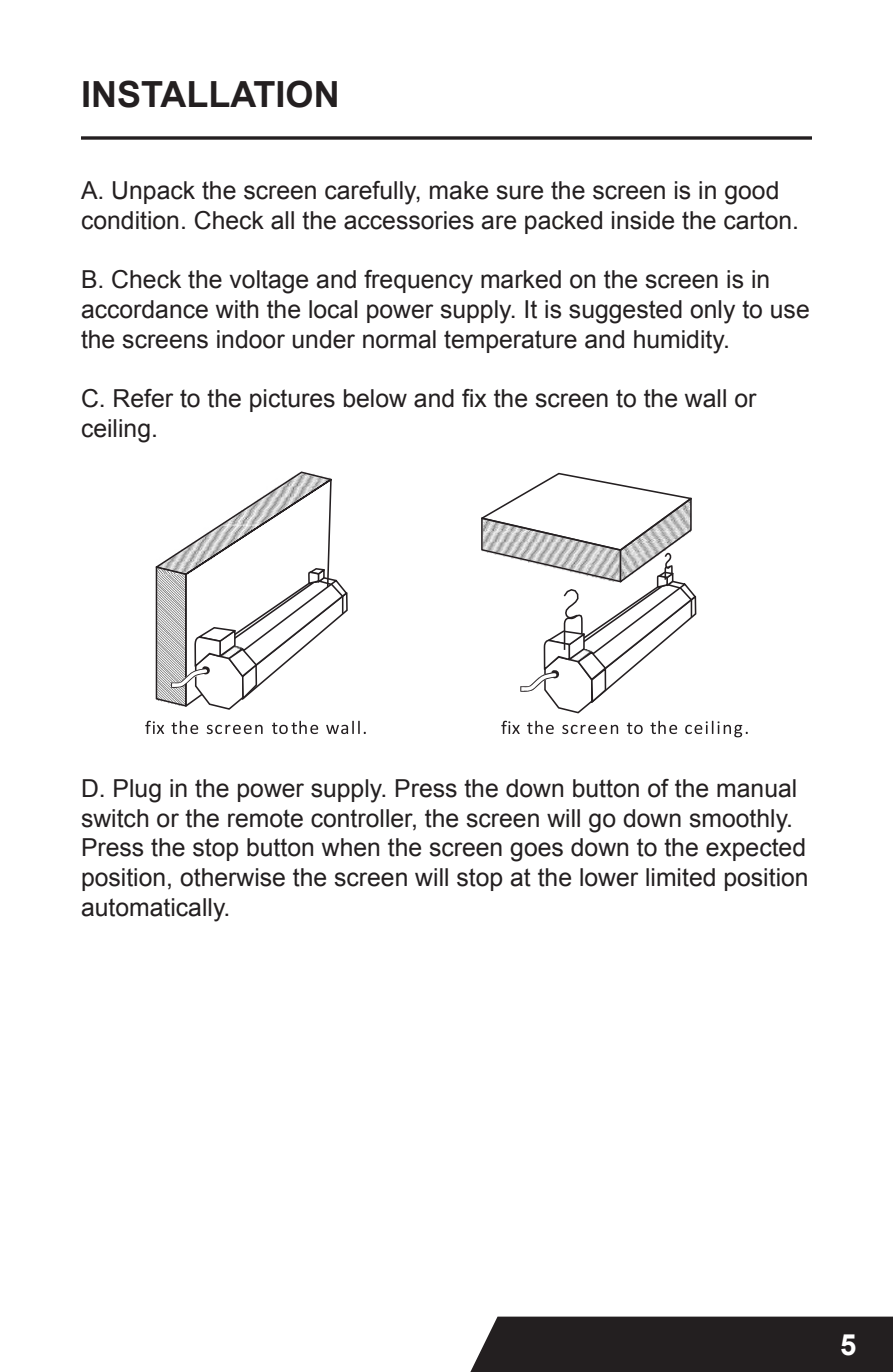
<style>
.page{position:relative;width:893px;height:1372px;background:#fff}
.page>*{position:absolute;margin:0;border:0;box-sizing:border-box;transform-origin:0 0}
.t1{font:700 36px "Arial";color:#231f20}
.t2{font:700 29.25px "Arial";color:#fff}
.t3{font:24.75px/29.7px "Arial";color:#231f20}
</style>
<div class="page">
<div style="left:471px;top:1316px;width:422px;height:55px;background:#231f20"></div>
<svg style="left:81px;top:136px;width:731px;height:4px;background:#444142"></svg>
<svg style="left:156px;top:471px;width:192px;height:238px"></svg>
<svg style="left:481px;top:473px;width:215px;height:240px"></svg>
<svg style="left:145px;top:720px;width:19px;height:14px"></svg>
<svg style="left:171px;top:720px;width:27px;height:14px"></svg>
<svg style="left:207px;top:724px;width:56px;height:10px"></svg>
<svg style="left:272px;top:720px;width:46px;height:14px"></svg>
<svg style="left:326px;top:720px;width:40px;height:14px"></svg>
<svg style="left:501px;top:720px;width:19px;height:14px"></svg>
<svg style="left:527px;top:720px;width:27px;height:14px"></svg>
<svg style="left:562px;top:724px;width:56px;height:10px"></svg>
<svg style="left:627px;top:722px;width:16px;height:12px"></svg>
<svg style="left:650px;top:720px;width:27px;height:14px"></svg>
<svg style="left:685px;top:720px;width:63px;height:17px"></svg>
<p class="t1" style="left:81px;top:71px;width:260px">INSTALLATION</p>
<p class="t3" style="left:81px;top:176px;width:720px">A. Unpack the screen carefully, make sure the screen is in good condition. Check all the accessories are packed inside the carton.</p>
<p class="t3" style="left:81px;top:265px;width:691px">B. Check the voltage and frequency marked on the screen is in</p>
<p class="t3" style="left:81px;top:295px;width:730px">accordance with the local power supply. It is suggested only to use the screens indoor under normal temperature and humidity.</p>
<p class="t3" style="left:81px;top:384px;width:677px">C. Refer to the pictures below and fix the screen to the wall or ceiling.</p>
<p class="t3" style="left:81px;top:773px;width:729px">D. Plug in the power supply. Press the down button of the manual switch or the remote controller, the screen will go down smoothly.<br>Press the stop button when the screen goes down to the expected position, otherwise the screen will stop at the lower limited position automatically.</p>
<p class="t2" style="left:840px;top:1325px;width:18px">5</p>
</div>
